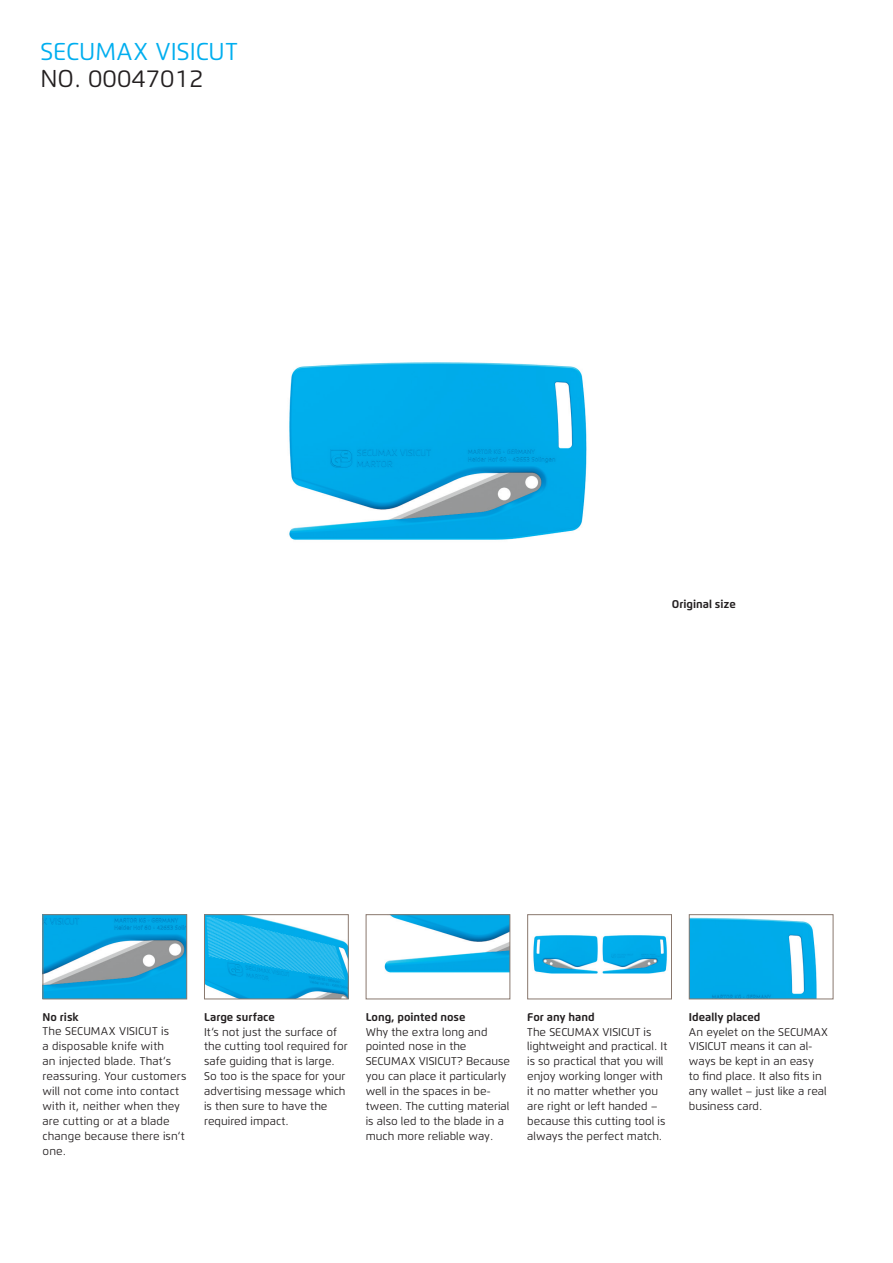
<style>
.page{position:relative;width:893px;height:1263px;background:#fff}
.page>*{position:absolute;margin:0;border:0;box-sizing:border-box;transform-origin:0 0}
.t1{font:24.3px "Flexo";color:#00aeef}
.t2{font:24.3px "Flexo";color:#231f20}
.t3{font:11.25px/14.9px "Flexo";color:#231f20}
.t4{font:700 11.25px "Flexo";color:#231f20}
</style>
<div class="page">
<img style="left:289px;top:362px;width:298px;height:178px">
<img style="left:45px;top:916px;width:140px;height:81px">
<div style="left:43px;top:914px;width:144px;height:85px;border:1px solid #89786e"></div>
<img style="left:206px;top:916px;width:141px;height:81px">
<div style="left:204px;top:914px;width:145px;height:85px;border:1px solid #89786e"></div>
<img style="left:384px;top:916px;width:124px;height:57px">
<div style="left:366px;top:914px;width:144px;height:85px;border:1px solid #89786e"></div>
<img style="left:533px;top:935px;width:134px;height:39px">
<div style="left:527px;top:914px;width:145px;height:85px;border:1px solid #89786e"></div>
<img style="left:691px;top:917px;width:126px;height:80px">
<div style="left:689px;top:914px;width:144px;height:85px;border:1px solid #89786e"></div>
<h1 class="t1" style="left:40px;top:36px;width:199px">SECUMAX VISICUT</h1>
<h1 class="t2" style="left:40px;top:64px;width:165px">NO. 00047012</h1>
<p class="t4" style="left:672px;top:597px;width:65px">Original size</p>
<p class="t4" style="left:43px;top:1010px;width:38px">No risk</p>
<p class="t3" style="left:43px;top:1024px;width:145px">The SECUMAX VISICUT is<br>a disposable knife with<br>an injected blade. That‘s reassuring. Your customers will not come into contact with it, neither when they are cutting or at a blade change because there isn‘t one.</p>
<p class="t4" style="left:204px;top:1010px;width:72px">Large surface</p>
<p class="t3" style="left:204px;top:1024px;width:145px">It‘s not just the surface of the cutting tool required for safe guiding that is large.<br>So too is the space for your advertising message which is then sure to have the required impact.</p>
<p class="t4" style="left:366px;top:1010px;width:101px">Long, pointed nose</p>
<p class="t3" style="left:366px;top:1024px;width:146px">Why the extra long and pointed nose in the<br>SECUMAX VISICUT? Because you can place it particularly well in the spaces in be&shy;tween. The cutting material is also led to the blade in a much more reliable way.</p>
<p class="t4" style="left:527px;top:1010px;width:69px">For any hand</p>
<p class="t3" style="left:527px;top:1024px;width:142px">The SECUMAX VISICUT is lightweight and practical. It is so practical that you will enjoy working longer with it no matter whether you are right or left handed – because this cutting tool is always the perfect match.</p>
<p class="t4" style="left:689px;top:1010px;width:73px">Ideally placed</p>
<p class="t3" style="left:689px;top:1024px;width:141px">An eyelet on the SECUMAX<br>VISICUT means it can al&shy;ways be kept in an easy<br>to find place. It also fits in any wallet – just like a real business card.</p>
</div>
